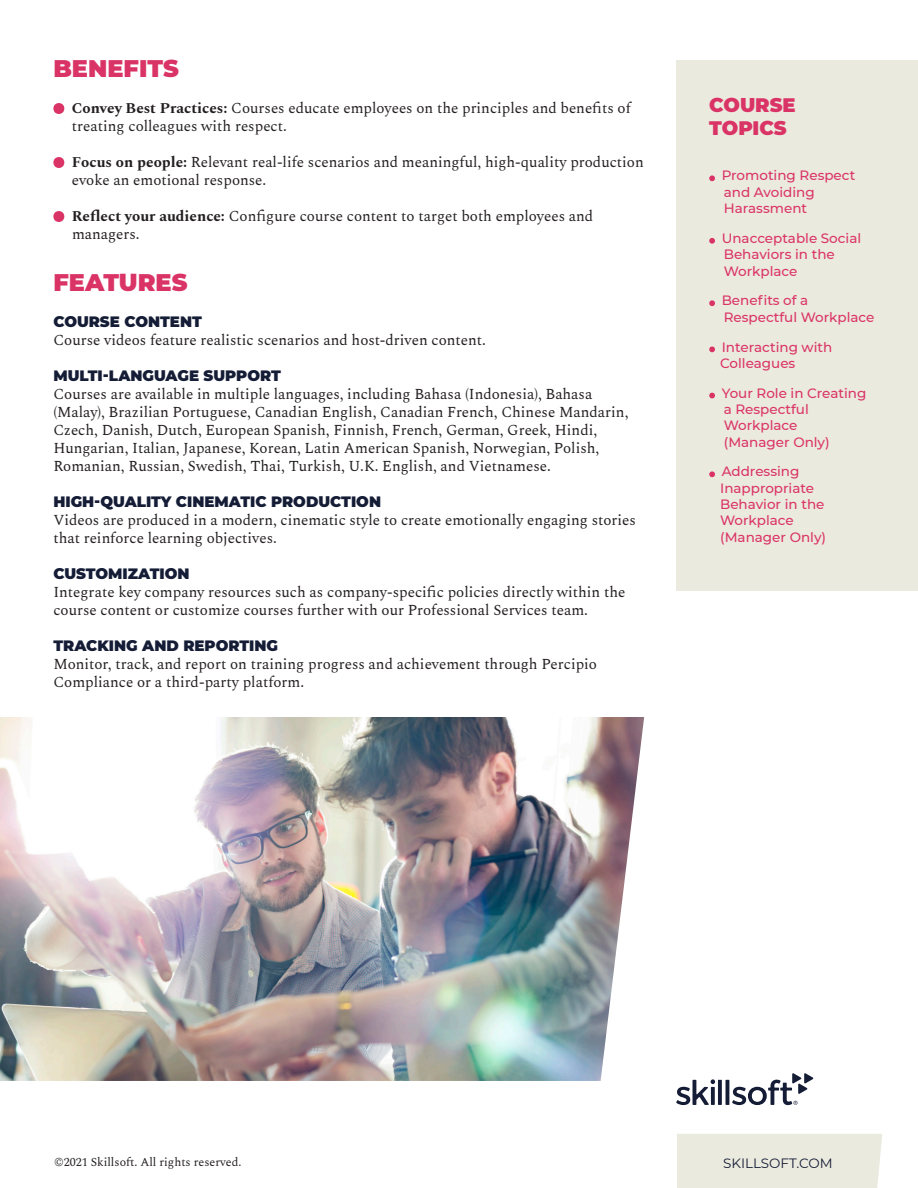
<style>
.page{position:relative;width:918px;height:1188px;background:#fff}
.page>*{position:absolute;margin:0;border:0;box-sizing:border-box;transform-origin:0 0}
.t1{font:900 24px "Montserrat";color:#da3467}
.t2{font:900 19.5px "Montserrat";color:#da3467}
.Body{font:15px/18px "Spectral";color:#231f20}
.Secondary_Subhead{font:900 15px "Montserrat";color:#141c36}
.t3{font:500 13.5px "Montserrat";color:#da3467}
.t4{font:13.5px "Montserrat";color:#141c36}
.t5{font:12px "Spectral";color:#231f20}
.s1{font-weight:700}
</style>
<div class="page">
<div style="left:677px;top:60px;width:241px;height:530px;background:#ebeade"></div>
<svg style="left:53px;top:103px;width:11px;height:11px"></svg>
<svg style="left:53px;top:157px;width:11px;height:11px"></svg>
<svg style="left:53px;top:211px;width:11px;height:11px"></svg>
<svg style="left:676px;top:1073px;width:137px;height:32px"></svg>
<div style="left:677px;top:1134px;width:205px;height:54px;background:#ebeade"></div>
<svg style="left:709px;top:175px;width:6px;height:6px"></svg>
<svg style="left:709px;top:238px;width:6px;height:6px"></svg>
<svg style="left:709px;top:300px;width:6px;height:6px"></svg>
<svg style="left:709px;top:347px;width:6px;height:5px"></svg>
<svg style="left:709px;top:393px;width:6px;height:5px"></svg>
<svg style="left:709px;top:471px;width:6px;height:6px"></svg>
<img style="left:0;top:717px;width:644px;height:364px">
<p class="t1" style="left:53px;top:51px;width:127px">BENEFITS</p>
<p class="Body" style="left:72px;top:98px;width:561px"><span class="s1">Convey Best Practices:</span> Courses educate employees on the principles and benefits of treating colleagues with respect.</p>
<p class="Body" style="left:72px;top:152px;width:573px"><span class="s1">Focus on people:</span> Relevant real-life scenarios and meaningful, high-quality production evoke an emotional response.</p>
<p class="Body" style="left:72px;top:206px;width:523px"><span class="s1">Reflect your audience:</span> Configure course content to target both employees and</p>
<p class="Body" style="left:72px;top:224px;width:69px">managers.</p>
<p class="t1" style="left:53px;top:264px;width:136px">FEATURES</p>
<p class="Secondary_Subhead" style="left:53px;top:310px;width:150px">COURSE CONTENT</p>
<p class="Body" style="left:53px;top:329px;width:434px">Course videos feature realistic scenarios and host-driven content.</p>
<p class="Secondary_Subhead" style="left:53px;top:364px;width:229px">MULTI-LANGUAGE SUPPORT</p>
<p class="Body" style="left:53px;top:383px;width:577px">Courses are available in multiple languages, including Bahasa (Indonesia), Bahasa (Malay), Brazilian Portuguese, Canadian English, Canadian French, Chinese Mandarin, Czech, Danish, Dutch, European Spanish, Finnish, French, German, Greek, Hindi, Hungarian, Italian, Japanese, Korean, Latin American Spanish, Norwegian, Polish, Romanian, Russian, Swedish, Thai, Turkish, U.K. English, and Vietnamese.</p>
<p class="Secondary_Subhead" style="left:53px;top:490px;width:329px">HIGH-QUALITY CINEMATIC PRODUCTION</p>
<p class="Body" style="left:53px;top:509px;width:584px">Videos are produced in a modern, cinematic style to create emotionally engaging stories that reinforce learning objectives.</p>
<p class="Secondary_Subhead" style="left:53px;top:562px;width:138px">CUSTOMIZATION</p>
<p class="Body" style="left:53px;top:581px;width:574px">Integrate key company resources such as company-specific policies directly within the course content or customize courses further with our Professional Services team.</p>
<p class="Secondary_Subhead" style="left:53px;top:634px;width:226px">TRACKING AND REPORTING</p>
<p class="Body" style="left:53px;top:653px;width:545px">Monitor, track, and report on training progress and achievement through Percipio<br>Compliance or a third-party platform.</p>
<p class="t2" style="left:709px;top:91px;width:88px">COURSE</p>
<p class="t2" style="left:709px;top:113px;width:79px">TOPICS</p>
<p class="t3" style="left:722px;top:166px;width:135px">Promoting Respect</p>
<p class="t3" style="left:724px;top:183px;width:92px">and Avoiding</p>
<p class="t3" style="left:724px;top:199px;width:85px">Harassment</p>
<p class="t3" style="left:722px;top:229px;width:141px">Unacceptable Social</p>
<p class="t3" style="left:724px;top:245px;width:113px">Behaviors in the</p>
<p class="t3" style="left:724px;top:261px;width:75px">Workplace</p>
<p class="t3" style="left:722px;top:291px;width:88px">Benefits of a</p>
<p class="t3" style="left:724px;top:307px;width:152px">Respectful Workplace</p>
<p class="t3" style="left:722px;top:337px;width:112px">Interacting with</p>
<p class="t3" style="left:720px;top:354px;width:77px">Colleagues</p>
<p class="t3" style="left:722px;top:383px;width:146px">Your Role in Creating</p>
<p class="t3" style="left:724px;top:400px;width:87px">a Respectful</p>
<p class="t3" style="left:724px;top:416px;width:75px">Workplace</p>
<p class="t3" style="left:724px;top:432px;width:107px">(Manager Only)</p>
<p class="t3" style="left:722px;top:462px;width:79px">Addressing</p>
<p class="t3" style="left:720px;top:479px;width:95px">Inappropriate</p>
<p class="t3" style="left:720px;top:495px;width:106px">Behavior in the</p>
<p class="t3" style="left:720px;top:511px;width:75px">Workplace</p>
<p class="t3" style="left:720px;top:528px;width:107px">(Manager Only)</p>
<p class="t5" style="left:54px;top:1153px;width:189px">©2021 Skillsoft. All rights reserved.</p>
<p class="t4" style="left:723px;top:1154px;width:111px">SKILLSOFT.COM</p>
</div>
